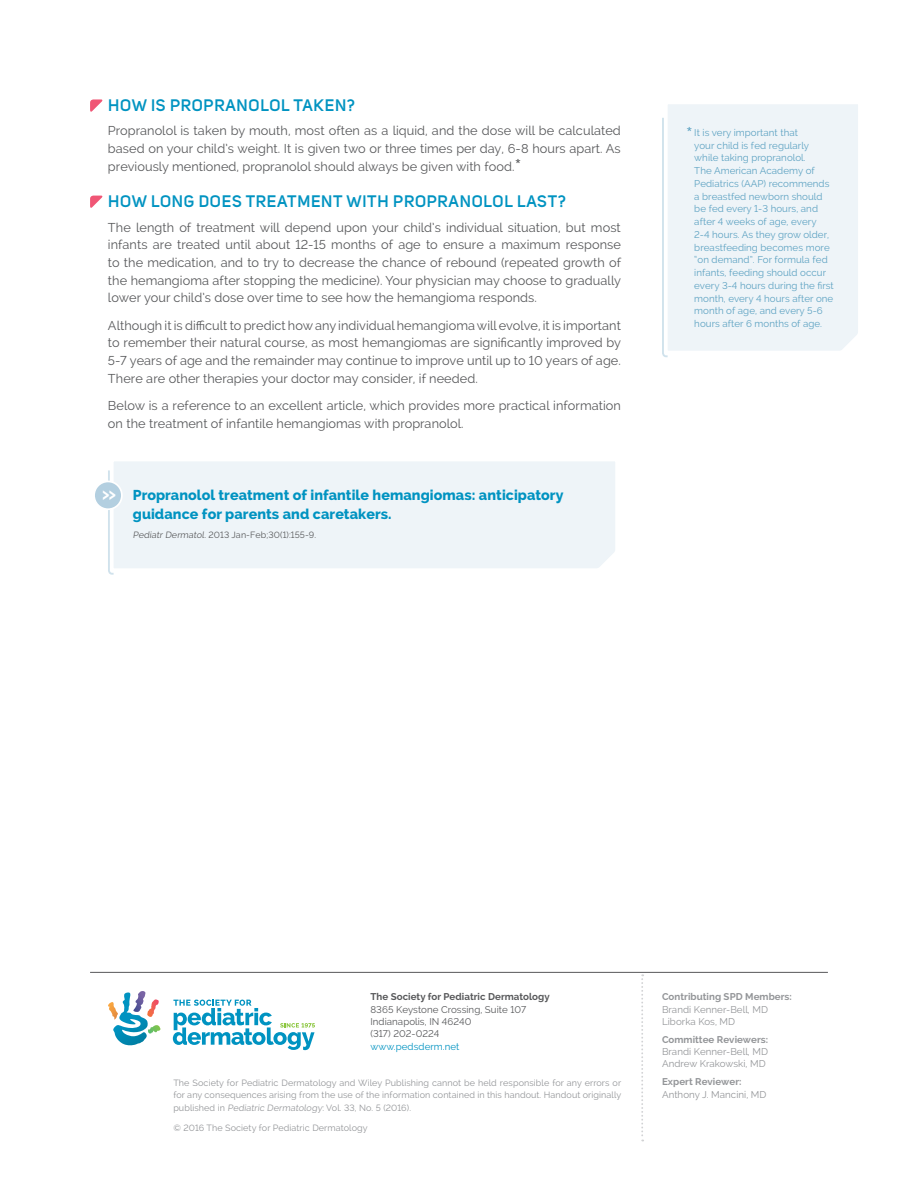
<style>
.page{position:relative;width:918px;height:1188px;background:#fff}
.page>*{position:absolute;margin:0;border:0;box-sizing:border-box;transform-origin:0 0}
.t1{font:22.5px "Raleway";color:#5da2c2}
.t2{font:700 22.35px "Raleway";color:#fff}
.t3{font:600 16.5px "Uni Sans";letter-spacing:.045em;color:#0093c1}
.t4{font:800 14.25px/19px "Raleway";letter-spacing:.005em;color:#0093c1}
.t5{font:12.75px/17.5px "Raleway";letter-spacing:.005em;color:#57585a;text-align:justify}
.t6{font:9.75px/12.8px "Raleway";letter-spacing:.005em;color:#5da2c2}
.t7{font:9.75px/12.3px "Raleway";letter-spacing:.005em;color:#939598}
.t8{font:9.75px/12.3px "Raleway";letter-spacing:.005em;color:#57585a}
.t9{font:700 9.75px "Raleway";letter-spacing:.005em;color:#939598}
.t10{font:700 9.75px "Raleway";letter-spacing:.005em;color:#57585a}
.t11{font:9.75px "Raleway";letter-spacing:.005em;color:#0093c1}
.t12{font:9px/12.8px "Raleway";letter-spacing:.01em;color:#939598;text-align:justify}
.t13{font:9px "Raleway";letter-spacing:.01em;color:#57585a}
.s1{font-size:22.5px}
</style>
<div class="page">
<div style="left:114px;top:461px;width:501px;height:107px;background:#eef4f8"></div>
<div style="left:668px;top:104px;width:190px;height:247px;background:#eef4f8"></div>
<svg style="left:662px;top:116px;width:7px;height:242px"></svg>
<svg style="left:108px;top:469px;width:7px;height:106px"></svg>
<div style="left:94px;top:481px;width:28px;height:28px;background:#b3cfe0;border-radius:50%"></div>
<div style="left:93px;top:481px;width:30px;height:29px;border:2px solid #fff;border-radius:50%"></div>
<svg style="left:641px;top:974px;width:2px;height:167px"></svg>
<svg style="left:108px;top:991px;width:53px;height:55px"></svg>
<svg style="left:173px;top:1000px;width:142px;height:50px"></svg>
<hr style="left:90px;top:972px;width:738px;height:1px;background:#57585a">
<svg style="left:90px;top:99px;width:13px;height:13px"></svg>
<svg style="left:90px;top:196px;width:13px;height:12px"></svg>
<p class="t3" style="left:108px;top:93px;width:248px">HOW IS PROPRANOLOL TAKEN?</p>
<p class="t5" style="left:108px;top:122px;width:514px">Propranolol is taken by mouth, most often as a liquid, and the dose will be calculated based on your child’s weight. It is given two or three times per day, 6-8 hours apart. As previously mentioned, propranolol should always be given with food.<span class="s1">*</span></p>
<p class="t3" style="left:108px;top:189px;width:459px">HOW LONG DOES TREATMENT WITH PROPRANOLOL LAST?</p>
<p class="t5" style="left:108px;top:218px;width:515px">The length of treatment will depend upon your child’s individual situation, but most infants are treated until about 12-15 months of age to ensure a maximum response to the medication, and to try to decrease the chance of rebound (repeated growth of the hemangioma after stopping the medicine). Your physician may choose to gradually lower your child’s dose over time to see how the hemangioma responds.</p>
<p class="t5" style="left:108px;top:316px;width:515px">Although it is difficult to predict how any individual hemangioma will evolve, it is important to remember their natural course, as most hemangiomas are significantly improved by 5-7 years of age and the remainder may continue to improve until up to 10 years of age.<br>There are other therapies your doctor may consider, if needed.</p>
<p class="t5" style="left:108px;top:397px;width:514px">Below is a reference to an excellent article, which provides more practical information on the treatment of infantile hemangiomas with propranolol.</p>
<h2 class="t2" style="left:102px;top:481px;width:16px">»</h2>
<p class="t4" style="left:133px;top:486px;width:432px">Propranolol treatment of infantile hemangiomas: anticipatory guidance for parents and caretakers.</p>
<p class="t13" style="left:133px;top:530px;width:185px">Pediatr Dermatol. 2013 Jan-Feb;30(1):155-9.</p>
<h1 class="t1" style="left:686px;top:122px;width:9px">*</h1>
<p class="t6" style="left:694px;top:126px;width:141px">It is very important that<br>your child is fed regularly while taking propranolol.<br>The American Academy of<br>Pediatrics (AAP) recommends a breastfed newborn should be fed every 1-3 hours, and after 4 weeks of age, every<br>2-4 hours. As they grow older, breastfeeding becomes more “on demand”. For formula fed infants, feeding should occur every 3-4 hours during the first month, every 4 hours after one month of age, and every 5-6 hours after 6 months of age.</p>
<p class="t10" style="left:370px;top:991px;width:181px">The Society for Pediatric Dermatology</p>
<p class="t8" style="left:370px;top:1003px;width:157px">8365 Keystone Crossing, Suite 107<br>Indianapolis, IN 46240<br>(317) 202-0224</p>
<p class="t11" style="left:370px;top:1041px;width:91px">www.pedsderm.net</p>
<p class="t12" style="left:173px;top:1076px;width:449px">The Society for Pediatric Dermatology and Wiley Publishing cannot be held responsible for any errors or for any consequences arising from the use of the information contained in this handout. Handout originally published in Pediatric Dermatology: Vol. 33, No. 5 (2016).</p>
<p class="t12" style="left:173px;top:1121px;width:196px">© 2016 The Society for Pediatric Dermatology</p>
<p class="t9" style="left:662px;top:991px;width:131px">Contributing SPD Members:</p>
<p class="t7" style="left:662px;top:1003px;width:108px">Brandi Kenner-Bell, MD<br>Liborka Kos, MD</p>
<p class="t9" style="left:662px;top:1034px;width:108px">Committee Reviewers:</p>
<p class="t7" style="left:662px;top:1045px;width:108px">Brandi Kenner-Bell, MD<br>Andrew Krakowski, MD</p>
<p class="t9" style="left:662px;top:1076px;width:81px">Expert Reviewer:</p>
<p class="t7" style="left:662px;top:1088px;width:106px">Anthony J. Mancini, MD</p>
</div>
